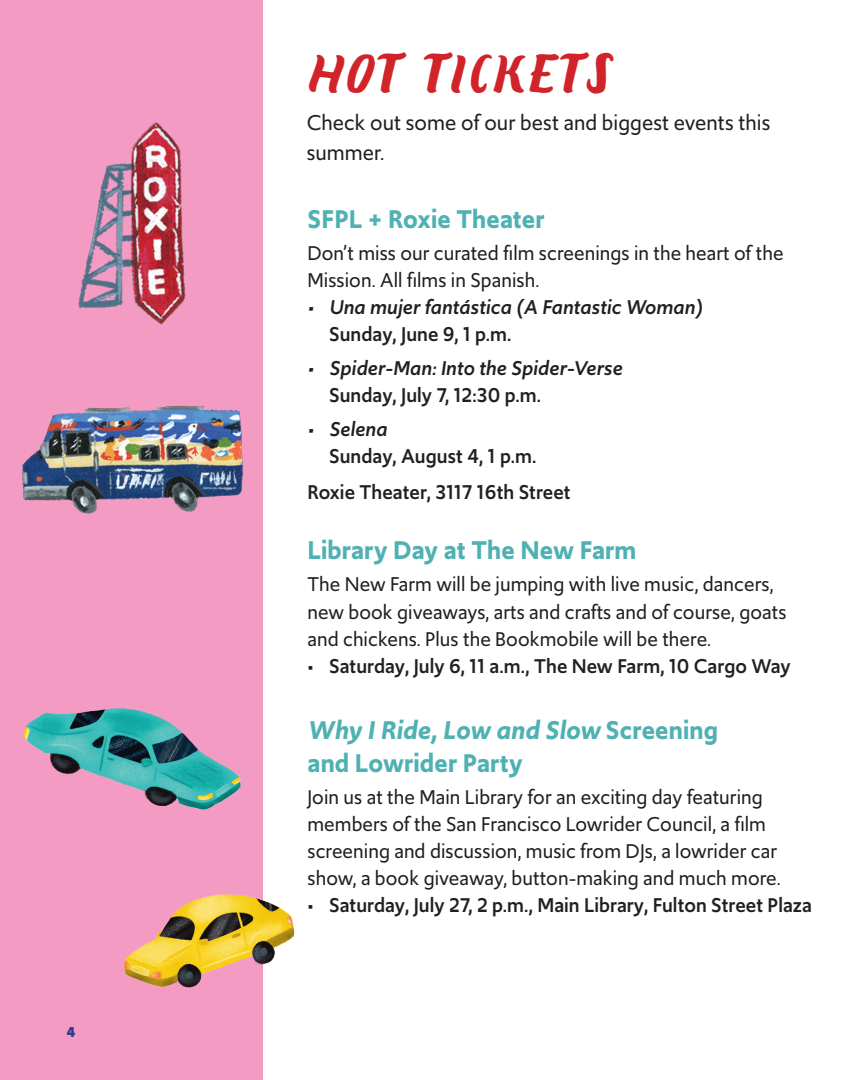
<style>
.page{position:relative;width:864px;height:1080px;background:#fff}
.page>*{position:absolute;margin:0;border:0;box-sizing:border-box;transform-origin:0 0}
.t1{font:italic 700 45px "Sendy Stride 24";letter-spacing:-.05em;color:#d1232a}
.t2{font:600 27px/33px "Upgrade";letter-spacing:.005em;color:#4fb1b2}
.t3{font:22.5px/30px "Upgrade";letter-spacing:.005em;color:#231f20}
.t4{font:21px/27px "Upgrade";letter-spacing:.005em;color:#231f20}
.t5{font:500 21px/36.8px "Upgrade";letter-spacing:.005em;color:#231f20}
.t6{font:italic 500 21px "Upgrade";letter-spacing:.005em;color:#231f20}
.t7{font:700 15px "Upgrade";color:#253f8e}
.s1{font-style:italic}
</style>
<div class="page">
<div style="left:0;top:0;width:262px;height:1080px;background:#f49bc3"></div>
<img style="left:78px;top:122px;width:108px;height:203px">
<img style="left:23px;top:708px;width:218px;height:102px">
<img style="left:125px;top:894px;width:170px;height:94px">
<img style="left:22px;top:405px;width:221px;height:109px">
<p class="t7" style="left:66px;top:1022px;width:11px">4</p>
<h1 class="t1" style="left:307px;top:47px;width:311px">HOT TICKETS</h1>
<p class="t3" style="left:307px;top:108px;width:465px">Check out some of our best and biggest events this summer.</p>
<p class="t2" style="left:308px;top:203px;width:239px">SFPL + Roxie Theater</p>
<p class="t4" style="left:308px;top:240px;width:478px">Don’t miss our curated film screenings in the heart of the<br>Mission. All films in Spanish.</p>
<p class="t6" style="left:308px;top:293px;width:397px">• Una mujer fantástica (A Fantastic Woman)</p>
<p class="t5" style="left:329px;top:316px;width:184px">Sunday, June 9, 1 p.m.</p>
<p class="t6" style="left:307px;top:354px;width:316px">• Spider-Man: Into the Spider-Verse</p>
<p class="t5" style="left:329px;top:377px;width:213px">Sunday, July 7, 12:30 p.m.</p>
<p class="t6" style="left:307px;top:415px;width:81px">• Selena</p>
<p class="t5" style="left:307px;top:437px;width:265px;text-indent:22px">Sunday, August 4, 1 p.m.<br>Roxie Theater, 3117 16th Street</p>
<p class="t2" style="left:308px;top:534px;width:330px">Library Day at The New Farm</p>
<p class="t4" style="left:308px;top:571px;width:481px">The New Farm will be jumping with live music, dancers, new book giveaways, arts and crafts and of course, goats and chickens. Plus the Bookmobile will be there.</p>
<p class="t5" style="left:308px;top:647px;width:485px">• Saturday, July 6, 11 a.m., The New Farm, 10 Cargo Way</p>
<p class="t2" style="left:308px;top:714px;width:412px"><span class="s1">Why I Ride, Low and Slow</span> Screening and Lowrider Party</p>
<p class="t4" style="left:308px;top:784px;width:475px">Join us at the Main Library for an exciting day featuring members of the San Francisco Lowrider Council, a film screening and discussion, music from DJs, a lowrider car show, a book giveaway, button-making and much more.</p>
<p class="t5" style="left:308px;top:887px;width:506px">• Saturday, July 27, 2 p.m., Main Library, Fulton Street Plaza</p>
</div>
